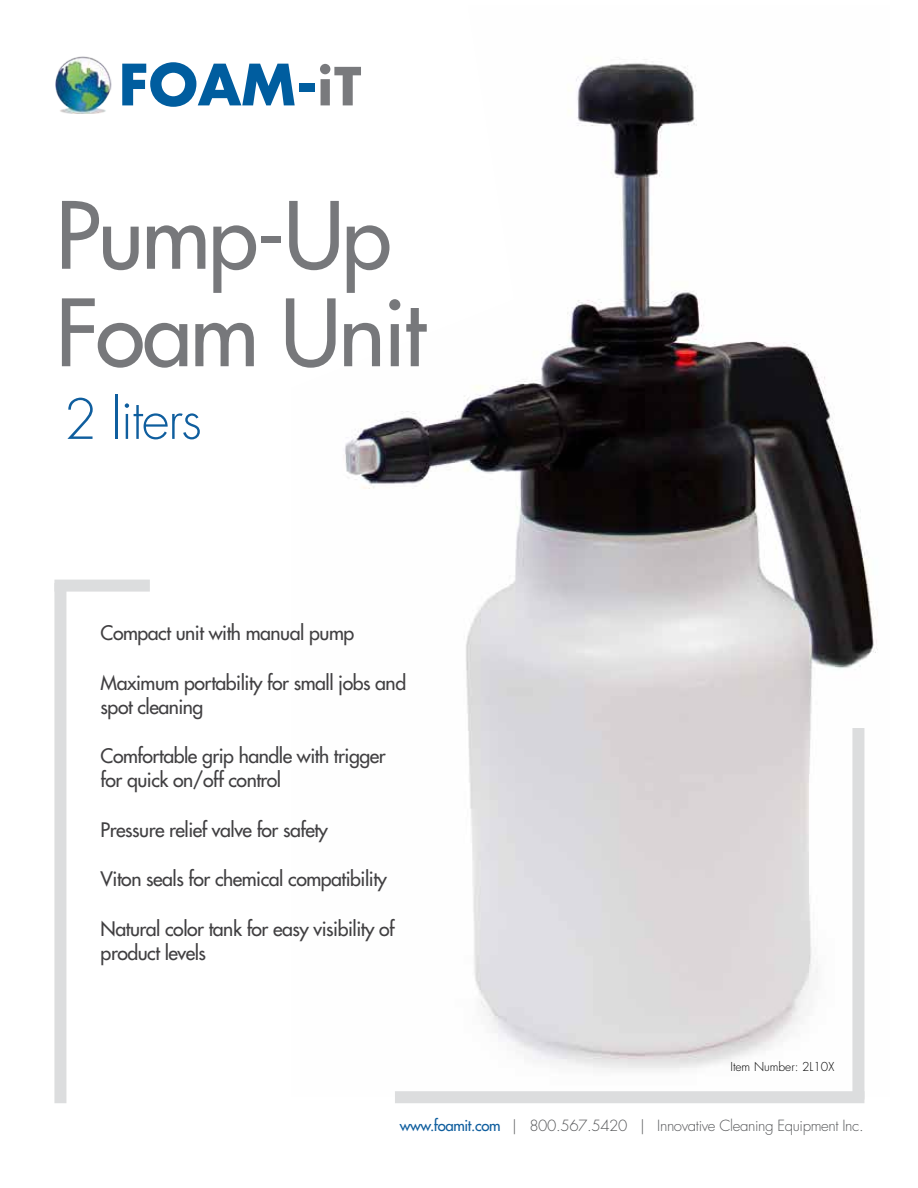
<style>
.page{position:relative;width:918px;height:1188px;background:#fff}
.page>*{position:absolute;margin:0;border:0;box-sizing:border-box;transform-origin:0 0}
.t1{font:500 90px/97.5px "Futura Std";letter-spacing:-.025em;color:#77787b}
.t2{font:300 54px "Futura Std";letter-spacing:-.025em;color:#0f5e9e}
.t3{font:500 19.5px/24px "Futura Std";letter-spacing:-.025em;color:#414042}
.t4{font:300 15px "Futura Std";letter-spacing:-.025em;color:#58595b}
.t5{font:300 12px "Futura Std";color:#000}
.s1{font-weight:500;color:#0f5e9e}
</style>
<div class="page">
<svg style="left:122px;top:62px;width:169px;height:45px"></svg>
<img style="left:55px;top:56px;width:56px;height:58px">
<img style="left:291px;top:59px;width:587px;height:1037px">
<div style="left:54px;top:580px;width:96px;height:12px;background:#dcddde"></div>
<div style="left:54px;top:583px;width:12px;height:520px;background:#dcddde"></div>
<div style="left:395px;top:1091px;width:469px;height:12px;background:#dcddde"></div>
<div style="left:852px;top:728px;width:12px;height:371px;background:#dcddde"></div>
<h1 class="t1" style="left:56px;top:187px;width:372px">Pump-Up<br>Foam Unit</h1>
<h2 class="t2" style="left:64px;top:386px;width:140px">2 liters</h2>
<p class="t3" style="left:101px;top:621px;width:255px">Compact unit with manual pump</p>
<p class="t3" style="left:101px;top:670px;width:307px">Maximum portability for small jobs and spot cleaning</p>
<p class="t3" style="left:101px;top:744px;width:286px">Comfortable grip handle with trigger for quick on/off control</p>
<p class="t3" style="left:101px;top:817px;width:229px">Pressure relief valve for safety</p>
<p class="t3" style="left:101px;top:867px;width:288px">Viton seals for chemical compatibility</p>
<p class="t3" style="left:101px;top:916px;width:295px">Natural color tank for easy visibility of product levels</p>
<p class="t5" style="left:730px;top:1059px;width:105px">Item Number: 2L10X</p>
<p class="t4" style="left:400px;top:1116px;width:465px"><span class="s1">www.foamit.com</span> | 800.567.5420 | Innovative Cleaning Equipment Inc.</p>
</div>
